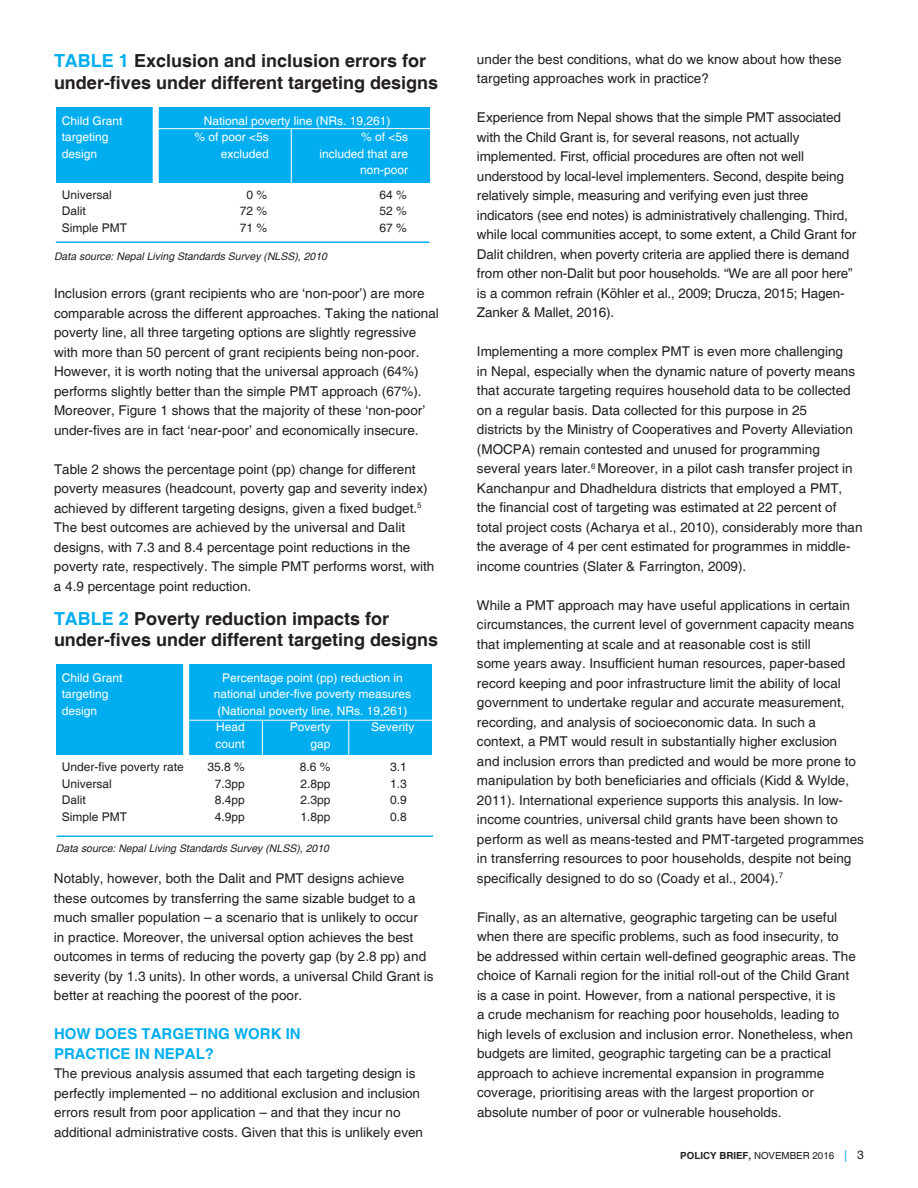
<style>
.page{position:relative;width:918px;height:1188px;background:#fff}
.page>*{position:absolute;margin:0;border:0;box-sizing:border-box;transform-origin:0 0}
.t1{font:700 18px/21.6px "Helvetica";color:#231f20}
.t2{font:700 18px "Helvetica";color:#00aeef}
.t3{font:700 15px/19.5px "Helvetica";color:#00aeef}
.t4{font:13.5px/19.5px "Helvetica";color:#231f20}
.t5{font:12px/16.5px "Helvetica";color:#fff;text-align:right}
.t6{font:12px "Helvetica";color:#231f20}
.t7{font:italic 10.5px "Helvetica";color:#231f20}
.t8{font:700 9.75px "Helvetica";color:#231f20}
.s1{color:#00aeef}
.s2{font-weight:400}
.s3{font-weight:400;font-size:12px;color:#00aeef}
.s4{font-weight:400;font-size:12px}
</style>
<div class="page">
<div style="left:56px;top:107px;width:373px;height:76px;background:#00aeef"></div>
<div style="left:153px;top:105px;width:6px;height:78px;background:#fff"></div>
<hr style="left:155px;top:128px;width:276px;height:1px;background:#fff">
<hr style="left:56px;top:242px;width:373px;height:1px;background:#00aeef">
<hr style="left:291px;top:129px;width:1px;height:54px;background:#fff">
<hr style="left:57px;top:836px;width:376px;height:1px;background:#00aeef">
<div style="left:56px;top:664px;width:375px;height:90px;background:#00aeef"></div>
<div style="left:183px;top:663px;width:6px;height:92px;background:#fff"></div>
<hr style="left:189px;top:720px;width:244px;height:1px;background:#fff">
<hr style="left:262px;top:720px;width:1px;height:36px;background:#fff">
<hr style="left:348px;top:720px;width:1px;height:36px;background:#fff">
<h1 class="t1" style="left:54px;top:51px;width:386px;text-indent:37px"><span class="s1">le 1</span> Exclusion and inclusion errors for under-fives under different targeting designs</h1>
<h1 class="t2" style="left:54px;top:50px;width:13px">Tab</h1>
<p class="t5" style="left:62px;top:113px;width:62px">Child Grant</p>
<p class="t5" style="left:204px;top:113px;width:188px">National poverty line (NRs. 19,261)</p>
<p class="t5" style="left:62px;top:129px;width:48px">targeting</p>
<p class="t5" style="left:194px;top:129px;width:76px">% of poor &lt;5s</p>
<p class="t5" style="left:361px;top:129px;width:49px">% of &lt;5s</p>
<p class="t5" style="left:62px;top:146px;width:37px">design</p>
<p class="t5" style="left:221px;top:146px;width:50px">excluded</p>
<p class="t5" style="left:320px;top:146px;width:90px">included that are non-poor</p>
<p class="t6" style="left:62px;top:187px;width:52px">Universal</p>
<p class="t6" style="left:247px;top:187px;width:22px">0 %</p>
<p class="t6" style="left:379px;top:187px;width:29px">64 %</p>
<p class="t6" style="left:56px;top:204px;width:31px">Dalit</p>
<p class="t6" style="left:240px;top:204px;width:29px">72 %</p>
<p class="t6" style="left:379px;top:204px;width:29px">52 %</p>
<p class="t6" style="left:56px;top:220px;width:61px">Simple PMT</p>
<p class="t6" style="left:240px;top:220px;width:29px">71 %</p>
<p class="t6" style="left:379px;top:220px;width:29px">67 %</p>
<p class="t7" style="left:54px;top:250px;width:275px">Data source: Nepal Living Standards Survey (NLSS), 2010</p>
<p class="t4" style="left:54px;top:284px;width:386px">I nclusion errors (grant recipients who are ‘non-poor’) are more comparable across the different approaches. Taking the national poverty line, all three targeting options are slightly regressive with more than 50 percent of grant recipients being non-poor.<br>However, it is worth noting that the universal approach (64%) performs slightly better than the simple PMT approach (67%).<br>Moreover, Figure 1 shows that the majority of these ‘non-poor’ under-fives are in fact ‘near-poor’ and economically insecure.</p>
<p class="t4" style="left:54px;top:460px;width:382px">Table 2 shows the percentage point (pp) change for different poverty measures (headcount, poverty gap and severity index) achieved by different targeting designs, given a fixed budget.<sup>5<br></sup>The best outcomes are achieved by the universal and Dalit designs, with 7.3 and 8.4 percentage point reductions in the poverty rate, respectively. The simple PMT performs worst, with a 4.9 percentage point reduction.</p>
<h1 class="t1" style="left:54px;top:608px;width:386px;text-indent:37px"><span class="s1">le 2</span> Poverty reduction impacts for under-fives under different targeting designs</h1>
<h1 class="t2" style="left:54px;top:607px;width:13px">Tab</h1>
<p class="t5" style="left:56px;top:670px;width:68px">Child Grant</p>
<p class="t5" style="left:222px;top:670px;width:182px">Percentage point (pp) reduction in</p>
<p class="t5" style="left:62px;top:686px;width:48px">targeting</p>
<p class="t5" style="left:214px;top:686px;width:199px">national under-five poverty measures</p>
<p class="t5" style="left:62px;top:703px;width:37px">design</p>
<p class="t5" style="left:225px;top:703px;width:184px;text-align:left;text-indent:-8px">(National poverty line, NRs. 19,261) ead</p>
<p class="t5" style="left:290px;top:719px;width:66px">Poverty S</p>
<p class="t5" style="left:379px;top:719px;width:37px">everity</p>
<p class="t5" style="left:216px;top:736px;width:31px">count</p>
<p class="t5" style="left:310px;top:736px;width:22px">gap</p>
<p class="t6" style="left:62px;top:760px;width:124px">Under-five poverty rate</p>
<p class="t6" style="left:208px;top:760px;width:39px">35.8 %</p>
<p class="t6" style="left:300px;top:760px;width:32px">8.6 %</p>
<p class="t6" style="left:390px;top:760px;width:18px">3.1</p>
<p class="t6" style="left:62px;top:777px;width:52px">Universal</p>
<p class="t6" style="left:215px;top:777px;width:32px">7.3pp</p>
<p class="t6" style="left:300px;top:777px;width:32px">2.8pp</p>
<p class="t6" style="left:390px;top:777px;width:18px">1.3</p>
<p class="t6" style="left:62px;top:793px;width:26px">Dalit</p>
<p class="t6" style="left:215px;top:793px;width:32px">8.4pp</p>
<p class="t6" style="left:300px;top:793px;width:32px">2.3pp</p>
<p class="t6" style="left:390px;top:793px;width:18px">0.9</p>
<p class="t6" style="left:62px;top:810px;width:67px">Simple PMT</p>
<p class="t6" style="left:215px;top:810px;width:32px">4.9pp</p>
<p class="t6" style="left:300px;top:810px;width:32px">1.8pp</p>
<p class="t6" style="left:390px;top:810px;width:18px">0.8</p>
<p class="t7" style="left:56px;top:842px;width:275px">Data source: Nepal Living Standards Survey (NLSS), 2010</p>
<p class="t4" style="left:54px;top:869px;width:381px">Notably, however, both the Dalit and PMT designs achieve these outcomes by transferring the same sizable budget to a much smaller population – a scenario that is unlikely to occur<br>in practice. Moreover, the universal option achieves the best outcomes in terms of reducing the poverty gap (by 2.8 pp) and severity (by 1.3 units). In other words, a universal Child Grant is better at reaching the poorest of the poor.</p>
<p class="t3" style="left:54px;top:1025px;width:246px">How does targ eting work in practice in Nepal?</p>
<p class="t4" style="left:54px;top:1064px;width:371px">The previous analysis assumed that each targeting design is perfectly implemented – no additional exclusion and inclusion errors result from poor application – and that they incur no additional administrative costs. Given that this is unlikely even</p>
<p class="t4" style="left:477px;top:50px;width:366px">under the best conditions, what do we know about how these targeting approaches work in practice?</p>
<p class="t4" style="left:477px;top:108px;width:381px">Experience from Nepal shows that the simple PMT associated with the Child Grant is, for several reasons, not actually implemented. First, official procedures are often not well understood by local-level implementers. Second, despite being relatively simple, measuring and verifying even just three indicators (see end notes) is administratively challenging. Third, while local communities accept, to some extent, a Child Grant for Dalit children, when poverty criteria are applied there is demand from other non-Dalit but poor households. “We are all poor here” is a common refrain (Köhler et al., 2009; Drucza, 2015; Hagen-Zanker &amp; Mallet, 2016).</p>
<p class="t4" style="left:477px;top:342px;width:380px">I mplementing a more complex PMT is even more challenging in Nepal, especially when the dynamic nature of poverty means that accurate targeting requires household data to be collected on a regular basis. Data collected for this purpose in 25 districts by the Ministry of Cooperatives and Poverty Alleviation (MOC</p>
<p class="t4" style="left:477px;top:440px;width:387px;text-indent:36px">PA) remain contested and unused for programming several years later.<sup>6</sup> Moreover, in a pilot cash transfer project in Kanchanpur and Dhadheldura districts that employed a PMT, the financial cost of targeting was estimated at 22 percent of total project costs (Acharya et al., 2010), considerably more than the average of 4 per cent estimated for programmes in middle&shy;income countries (Slater &amp; Farrington, 2009).</p>
<p class="t4" style="left:477px;top:596px;width:388px">While a PMT approach may have useful applications in certain circumstances, the current level of government capacity means that implementing at scale and at reasonable cost is still<br>some years away. Insufficient human resources, paper-based record keeping and poor infrastructure limit the ability of local government to undertake regular and accurate measurement, recording, and analysis of socioeconomic data. In such a context, a PMT would result in substantially higher exclusion<br>and inclusion errors than predicted and would be more prone to manipulation by both beneficiaries and officials (Kidd &amp; Wylde, 2011). I nternational experience supports this analysis. I n low&shy;income countries, universal child grants have been shown to perform as well as means-tested and PMT-targeted programmes in transferring resources to poor households, despite not being specifically designed to do so (Coady et al., 2004).<sup>7</sup></p>
<p class="t4" style="left:477px;top:908px;width:380px">Finally, as an alternative, geographic targeting can be useful when there are specific problems, such as food insecurity, to be addressed within certain well-defined geographic areas. The choice of Karnali region for the initial roll-out of the Child Grant is a case in point. However, from a national perspective, it is<br>a crude mechanism for reaching poor households, leading to high levels of exclusion and inclusion error. Nonetheless, when budgets are limited, geographic targeting can be a practical approach to achieve incremental expansion in programme coverage, prioritising areas with the largest proportion or absolute number of poor or vulnerable households.</p>
<p class="t8" style="left:680px;top:1150px;width:185px">Policy Brief, <span class="s2">November 2016</span> <span class="s3">|</span> <span class="s4">3</span></p>
</div>
